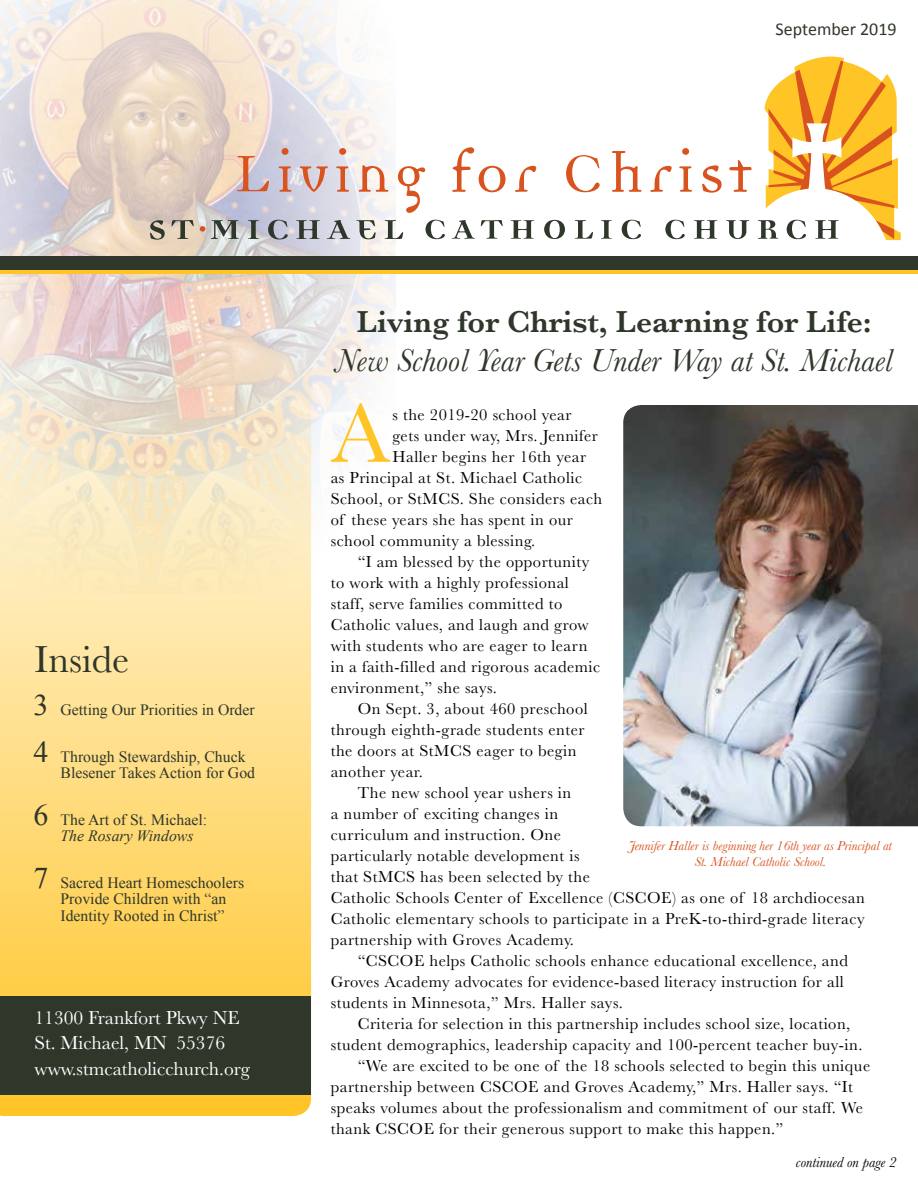
<style>
.page{position:relative;width:918px;height:1188px;background:#fff}
.page>*{position:absolute;margin:0;border:0;box-sizing:border-box;transform-origin:0 0}
.t1{font:87.15px "Baskerville";color:#ffc425}
.t2{font:39px "Baskerville";color:#2f372b}
.t3{font:italic 33px "Baskerville";color:#2f372b}
.t4{font:600 31.5px "Baskerville";color:#2f372b}
.t5{font:19.5px/25.5px "Baskerville";color:#fff}
.t6{font:18px "Calibri";color:#2f372b}
.t7{font:16.5px "Baskerville";letter-spacing:.03em;color:#000}
.t8{font:15.75px/16.5px "Times New Roman";color:#2f372b}
.t9{font:italic 15px "Baskerville";color:#000}
.t10{font:italic 13.5px/16.5px "Baskerville";color:#d9531e;text-align:center}
.s1{font-size:30px}
.s2{font-style:italic}
</style>
<div class="page">
<img style="left:0;top:0;width:395px;height:524px">
<svg style="left:398px;top:166px;width:27px;height:47px"></svg>
<svg style="left:237px;top:156px;width:32px;height:35px"></svg>
<svg style="left:279px;top:148px;width:12px;height:44px"></svg>
<svg style="left:300px;top:166px;width:28px;height:26px"></svg>
<svg style="left:336px;top:148px;width:13px;height:44px"></svg>
<svg style="left:359px;top:165px;width:29px;height:27px"></svg>
<svg style="left:452px;top:147px;width:54px;height:45px"></svg>
<svg style="left:515px;top:166px;width:21px;height:26px"></svg>
<svg style="left:566px;top:155px;width:34px;height:37px"></svg>
<svg style="left:612px;top:151px;width:29px;height:41px"></svg>
<svg style="left:650px;top:166px;width:22px;height:26px"></svg>
<svg style="left:679px;top:166px;width:13px;height:26px"></svg>
<div style="left:682px;top:148px;width:7px;height:7px;background:#d9531e;border-radius:50%"></div>
<svg style="left:702px;top:165px;width:20px;height:28px"></svg>
<svg style="left:729px;top:160px;width:23px;height:32px"></svg>
<svg style="left:426px;top:220px;width:19px;height:19px"></svg>
<svg style="left:452px;top:220px;width:23px;height:19px"></svg>
<svg style="left:481px;top:220px;width:22px;height:19px"></svg>
<svg style="left:511px;top:220px;width:23px;height:19px"></svg>
<svg style="left:544px;top:220px;width:21px;height:19px"></svg>
<svg style="left:575px;top:220px;width:18px;height:19px"></svg>
<svg style="left:601px;top:220px;width:11px;height:19px"></svg>
<svg style="left:622px;top:220px;width:19px;height:19px"></svg>
<svg style="left:665px;top:220px;width:20px;height:19px"></svg>
<svg style="left:694px;top:220px;width:23px;height:19px"></svg>
<svg style="left:726px;top:220px;width:23px;height:19px"></svg>
<svg style="left:200px;top:226px;width:5px;height:6px"></svg>
<svg style="left:150px;top:220px;width:15px;height:20px"></svg>
<svg style="left:171px;top:220px;width:23px;height:19px"></svg>
<svg style="left:211px;top:220px;width:28px;height:19px"></svg>
<svg style="left:248px;top:220px;width:11px;height:19px"></svg>
<svg style="left:268px;top:220px;width:20px;height:19px"></svg>
<svg style="left:296px;top:220px;width:24px;height:19px"></svg>
<svg style="left:327px;top:220px;width:23px;height:19px"></svg>
<svg style="left:356px;top:220px;width:20px;height:19px"></svg>
<svg style="left:385px;top:220px;width:18px;height:19px"></svg>
<svg style="left:758px;top:57px;width:143px;height:183px"></svg>
<div style="left:0;top:269px;width:918px;height:5px;background:#ffc425"></div>
<div style="left:0;top:256px;width:918px;height:13px;background:#2f372b"></div>
<svg style="left:0;top:341px;width:311px;height:775px"></svg>
<div style="left:0;top:997px;width:311px;height:98px;background:#2f372b"></div>
<img style="left:623px;top:405px;width:295px;height:421px">
<p class="t6" style="left:776px;top:18px;width:123px">September 2019</p>
<h2 class="t2" style="left:35px;top:635px;width:96px">Inside</h2>
<p class="t8" style="left:34px;top:702px;width:223px"><span class="s1">3</span> Getting Our Priorities in Order</p>
<p class="t8" style="left:61px;top:748px;width:196px;text-indent:-27px"><span class="s1">4</span> Through Stewardship, Chuck<br>Blesener Takes Action for God</p>
<p class="t8" style="left:61px;top:811px;width:148px;text-indent:-27px"><span class="s1">6</span> The Art of St. Michael:<br><span class="s2">The Rosary Windows</span></p>
<p class="t8" style="left:34px;top:874px;width:212px;text-align:center"><span class="s1">7</span> Sacred Heart Homeschoolers<br>Provide Children with “an<br>Identity Rooted in Christ”</p>
<p class="t5" style="left:34px;top:1005px;width:217px">11300 Frankfort Pkwy NE<br>St. Michael, MN 55376 www.stmcatholicchurch.org</p>
<h3 class="t4" style="left:357px;top:299px;width:517px">Living for Christ, Learning for Life:</h3>
<h3 class="t3" style="left:336px;top:338px;width:559px">New School Year Gets Under Way at St. Michael</h3>
<h1 class="t1" style="left:331px;top:378px;width:61px">A</h1>
<p class="t7" style="left:392px;top:404px;width:180px">s the 2019-20 school year</p>
<p class="t7" style="left:392px;top:425px;width:207px">gets under way, Mrs. Jennifer</p>
<p class="t7" style="left:392px;top:446px;width:195px">Haller begins her 16th year</p>
<p class="t7" style="left:331px;top:467px;width:253px">as Principal at St. Michael Catholic</p>
<p class="t7" style="left:331px;top:488px;width:273px">School, or StMCS. She considers each</p>
<p class="t7" style="left:331px;top:509px;width:244px">of these years she has spent in our</p>
<p class="t7" style="left:331px;top:530px;width:206px">school community a blessing.</p>
<p class="t7" style="left:358px;top:551px;width:233px">“I am blessed by the opportunity</p>
<p class="t7" style="left:331px;top:572px;width:240px">to work with a highly professional</p>
<p class="t7" style="left:331px;top:593px;width:233px">staff, serve families committed to</p>
<p class="t7" style="left:331px;top:614px;width:260px">Catholic values, and laugh and grow</p>
<p class="t7" style="left:331px;top:635px;width:258px">with students who are eager to learn</p>
<p class="t7" style="left:331px;top:656px;width:271px">in a faith-filled and rigorous academic</p>
<p class="t7" style="left:331px;top:677px;width:168px">environment,” she says.</p>
<p class="t7" style="left:358px;top:698px;width:232px">On Sept. 3, about 460 preschool</p>
<p class="t7" style="left:331px;top:719px;width:255px">through eighth-grade students enter</p>
<p class="t7" style="left:331px;top:740px;width:247px">the doors at StMCS eager to begin</p>
<p class="t7" style="left:331px;top:761px;width:94px">another year.</p>
<p class="t7" style="left:358px;top:782px;width:215px">The new school year ushers in</p>
<p class="t7" style="left:331px;top:803px;width:229px">a number of exciting changes in</p>
<p class="t7" style="left:331px;top:824px;width:232px">curriculum and instruction. One</p>
<p class="t7" style="left:331px;top:845px;width:250px">particularly notable development is</p>
<p class="t7" style="left:331px;top:866px;width:261px">that StMCS has been selected by the</p>
<p class="t7" style="left:331px;top:887px;width:536px">Catholic Schools Center of Excellence (CSCOE) as one of 18 archdiocesan</p>
<p class="t7" style="left:331px;top:908px;width:535px">Catholic elementary schools to participate in a PreK-to-third-grade literacy</p>
<p class="t7" style="left:331px;top:929px;width:245px">partnership with Groves Academy.</p>
<p class="t7" style="left:358px;top:950px;width:492px">“CSCOE helps Catholic schools enhance educational excellence, and</p>
<p class="t7" style="left:331px;top:971px;width:515px">Groves Academy advocates for evidence-based literacy instruction for all</p>
<p class="t7" style="left:331px;top:992px;width:294px">students in Minnesota,” Mrs. Haller says.</p>
<p class="t7" style="left:358px;top:1013px;width:494px">Criteria for selection in this partnership includes school size, location,</p>
<p class="t7" style="left:331px;top:1034px;width:533px">student demographics, leadership capacity and 100-percent teacher buy-in.</p>
<p class="t7" style="left:358px;top:1055px;width:514px">“We are excited to be one of the 18 schools selected to begin this unique</p>
<p class="t7" style="left:331px;top:1076px;width:524px">partnership between CSCOE and Groves Academy,” Mrs. Haller says. “It</p>
<p class="t7" style="left:331px;top:1097px;width:534px">speaks volumes about the professionalism and commitment of our staff. We</p>
<p class="t7" style="left:331px;top:1118px;width:454px">thank CSCOE for their generous support to make this happen.”</p>
<p class="t10" style="left:629px;top:837px;width:264px">Jennifer Haller is beginning her 16th year as Principal at<br>St. Michael Catholic School.</p>
<p class="t9" style="left:796px;top:1152px;width:102px">continued on page 2</p>
</div>
